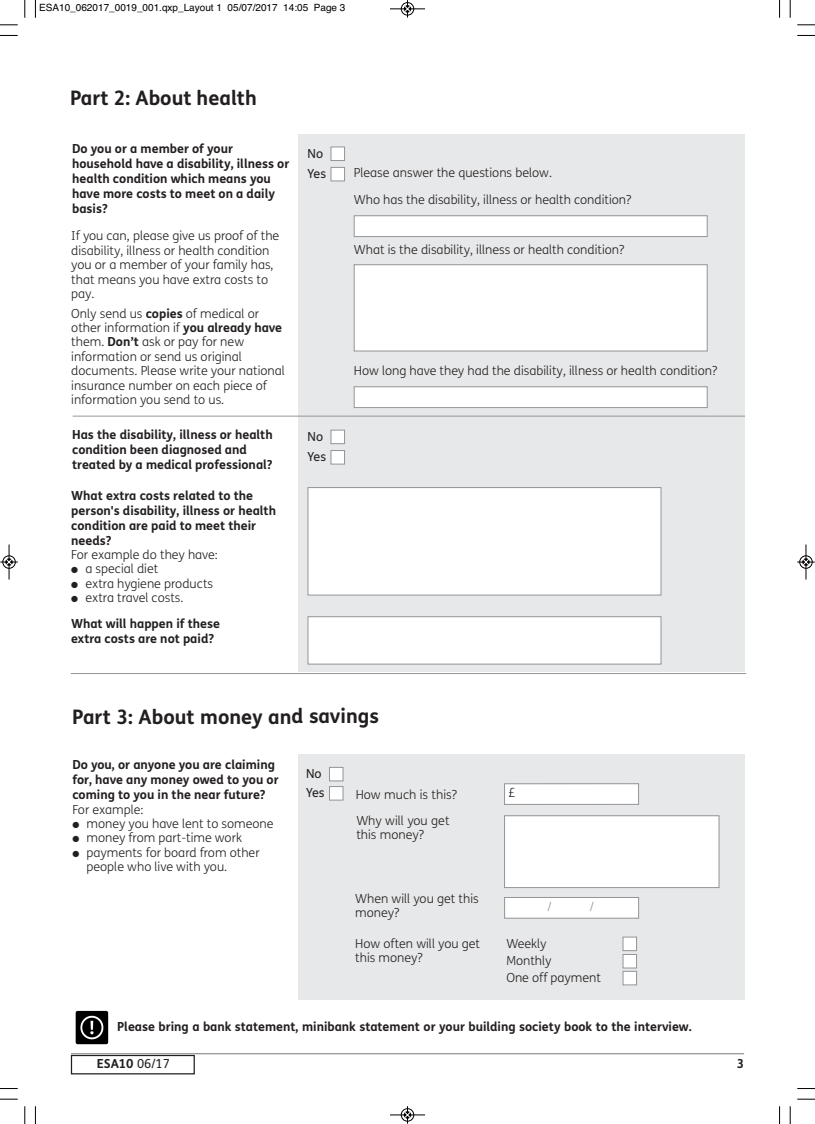
<style>
.page{position:relative;width:815px;height:1124px;background:#fff}
.page>*{position:absolute;margin:0;border:0;box-sizing:border-box;transform-origin:0 0}
.t1{font:700 20px "FS Me";color:#231f20}
.t2{font:300 12.5px/14.4px "FS Me";color:#231f20}
.t3{font:700 12.5px/15px "FS Me";color:#231f20}
.t4{font:12.5px "FS Me";color:#231f20}
.t5{font:300 12.5px "FS Me";color:#939598}
.t6{font:10px "Helvetica";color:#000}
.s1{font-weight:700}
.s2{font-weight:300}
.s3{font-weight:400}
</style>
<div class="page">
<div style="left:298px;top:134px;width:447px;height:538px;background:#e7e8e9"></div>
<div style="left:71px;top:1054px;width:124px;height:20px;border:1px solid #231f20"></div>
<div style="left:299px;top:754px;width:446px;height:245px;background:#e7e8e9"></div>
<div style="left:330px;top:786px;width:13px;height:13px;background:#fff"></div>
<div style="left:329px;top:786px;width:14px;height:14px;border:1px solid #939598"></div>
<div style="left:330px;top:767px;width:13px;height:13px;background:#fff"></div>
<div style="left:329px;top:767px;width:14px;height:14px;border:1px solid #939598"></div>
<div style="left:505px;top:783px;width:133px;height:21px;background:#fff"></div>
<div style="left:504px;top:783px;width:135px;height:21px;border:1px solid #939598"></div>
<div style="left:505px;top:816px;width:214px;height:71px;background:#fff"></div>
<div style="left:504px;top:815px;width:215px;height:72px;border:1px solid #939598"></div>
<hr style="left:71px;top:1052px;width:673px;height:2px;background:#939598">
<img style="left:75px;top:1010px;width:34px;height:34px">
<div style="left:505px;top:897px;width:133px;height:20px;background:#fff"></div>
<div style="left:504px;top:897px;width:135px;height:21px;border:1px solid #939598"></div>
<div style="left:623px;top:954px;width:13px;height:13px;background:#fff"></div>
<div style="left:623px;top:953px;width:14px;height:15px;border:1px solid #939598"></div>
<div style="left:623px;top:937px;width:13px;height:13px;background:#fff"></div>
<div style="left:623px;top:936px;width:14px;height:14px;border:1px solid #939598"></div>
<div style="left:623px;top:971px;width:13px;height:13px;background:#fff"></div>
<div style="left:623px;top:970px;width:14px;height:15px;border:1px solid #939598"></div>
<hr style="left:73px;top:416px;width:672px;height:1px;background:#939598">
<hr style="left:71px;top:673px;width:675px;height:1px;background:#939598">
<div style="left:331px;top:168px;width:13px;height:13px;background:#fff"></div>
<div style="left:331px;top:167px;width:14px;height:14px;border:1px solid #939598"></div>
<div style="left:331px;top:147px;width:13px;height:13px;background:#fff"></div>
<div style="left:331px;top:147px;width:14px;height:14px;border:1px solid #939598"></div>
<div style="left:354px;top:387px;width:353px;height:20px;background:#fff"></div>
<div style="left:354px;top:386px;width:354px;height:22px;border:1px solid #939598"></div>
<div style="left:354px;top:216px;width:353px;height:20px;background:#fff"></div>
<div style="left:354px;top:215px;width:354px;height:22px;border:1px solid #939598"></div>
<div style="left:354px;top:265px;width:353px;height:85px;background:#fff"></div>
<div style="left:354px;top:264px;width:354px;height:87px;border:1px solid #939598"></div>
<div style="left:331px;top:451px;width:13px;height:12px;background:#fff"></div>
<div style="left:331px;top:450px;width:14px;height:14px;border:1px solid #939598"></div>
<div style="left:331px;top:430px;width:13px;height:13px;background:#fff"></div>
<div style="left:331px;top:430px;width:14px;height:14px;border:1px solid #939598"></div>
<div style="left:308px;top:488px;width:353px;height:106px;background:#fff"></div>
<div style="left:308px;top:487px;width:353px;height:108px;border:1px solid #939598"></div>
<div style="left:308px;top:617px;width:353px;height:46px;background:#fff"></div>
<div style="left:308px;top:616px;width:353px;height:48px;border:1px solid #939598"></div>
<svg style="left:35px;top:0;width:1px;height:18px"></svg>
<svg style="left:0;top:35px;width:18px;height:1px"></svg>
<svg style="left:779px;top:0;width:1px;height:18px"></svg>
<svg style="left:797px;top:35px;width:18px;height:1px"></svg>
<svg style="left:35px;top:1106px;width:1px;height:17px"></svg>
<svg style="left:0;top:1088px;width:18px;height:1px"></svg>
<svg style="left:779px;top:1106px;width:1px;height:17px"></svg>
<svg style="left:797px;top:1088px;width:18px;height:1px"></svg>
<svg style="left:24px;top:0;width:2px;height:18px"></svg>
<svg style="left:0;top:24px;width:18px;height:2px"></svg>
<svg style="left:790px;top:0;width:1px;height:18px"></svg>
<svg style="left:797px;top:24px;width:18px;height:2px"></svg>
<svg style="left:24px;top:1106px;width:2px;height:17px"></svg>
<svg style="left:0;top:1098px;width:18px;height:1px"></svg>
<svg style="left:790px;top:1106px;width:1px;height:17px"></svg>
<svg style="left:797px;top:1098px;width:18px;height:1px"></svg>
<div style="left:401px;top:2px;width:13px;height:14px;border:1px solid #fff;border-radius:50%"></div>
<hr style="left:390px;top:9px;width:35px;height:1px;background:#000">
<div style="left:401px;top:2px;width:13px;height:13px;border:1px solid #000;border-radius:50%"></div>
<svg style="left:404px;top:0;width:7px;height:18px"></svg>
<hr style="left:390px;top:1114px;width:35px;height:1px;background:#000">
<div style="left:401px;top:1108px;width:13px;height:13px;border:1px solid #000;border-radius:50%"></div>
<svg style="left:404px;top:1106px;width:7px;height:17px"></svg>
<div style="left:2px;top:555px;width:14px;height:13px;border:1px solid #fff;border-radius:50%"></div>
<hr style="left:9px;top:544px;width:1px;height:35px;background:#000">
<div style="left:3px;top:555px;width:12px;height:13px;border:1px solid #000;border-radius:50%"></div>
<svg style="left:0;top:558px;width:18px;height:7px"></svg>
<div style="left:799px;top:555px;width:14px;height:13px;border:1px solid #fff;border-radius:50%"></div>
<hr style="left:806px;top:544px;width:1px;height:35px;background:#000">
<div style="left:800px;top:555px;width:12px;height:13px;border:1px solid #000;border-radius:50%"></div>
<svg style="left:797px;top:558px;width:18px;height:7px"></svg>
<p class="t6" style="left:39px;top:2px;width:308px">ESA10_062017_0019_001.qxp_Layout 1 05/07/2017 14:05 Page 3</p>
<h1 class="t1" style="left:70px;top:90px;width:188px">Part 2: About health</h1>
<p class="t3" style="left:72px;top:142px;width:219px">Do you or a member of your household have a disability, illness or health condition which means you have more costs to meet on a daily basis?</p>
<p class="t2" style="left:71px;top:230px;width:210px">If you can, please give us proof of the disability, illness or health condition you or a member of your family has, that means you have extra costs to pay.</p>
<p class="t2" style="left:71px;top:307px;width:215px">Only send us <span class="s1">copies</span> of medical or other information if <span class="s1">you already have </span>them. <span class="s1">Don’t</span> ask or pay for new information or send us original documents. Please write your national insurance number on each piece of information you send to us.</p>
<p class="t3" style="left:72px;top:428px;width:202px">Has the disability, illness or health condition been diagnosed and treated by a medical professional?</p>
<p class="t3" style="left:71px;top:489px;width:206px">What extra costs related to the person's disability, illness or health condition are paid to meet their needs?</p>
<p class="t2" style="left:71px;top:548px;width:148px">For example do they have:</p>
<p class="t2" style="left:71px;top:563px;width:89px">● a special diet</p>
<p class="t2" style="left:71px;top:577px;width:143px">● extra hygiene products</p>
<p class="t3" style="left:71px;top:586px;width:151px;line-height:25.9px">● <span class="s2">extra travel costs.<br></span>What will happen if these</p>
<p class="t3" style="left:71px;top:632px;width:145px">extra costs are not paid?</p>
<p class="t4" style="left:308px;top:149px;width:17px">No</p>
<p class="t4" style="left:308px;top:168px;width:20px">Yes</p>
<p class="t4" style="left:308px;top:432px;width:17px">No</p>
<p class="t4" style="left:308px;top:451px;width:20px">Yes</p>
<p class="t2" style="left:354px;top:160px;width:279px;line-height:26.9px">Please answer the questions below.<br>Who has the disability, illness or health condition?</p>
<p class="t2" style="left:354px;top:244px;width:272px">What is the disability, illness or health condition?</p>
<p class="t2" style="left:354px;top:364px;width:365px">How long have they had the disability, illness or health condition?</p>
<h1 class="t1" style="left:72px;top:709px;width:308px">Part 3: About money and savings</h1>
<p class="t3" style="left:72px;top:758px;width:208px">Do you, or anyone you are claiming for, have any money owed to you or coming to you in the near future?</p>
<p class="t2" style="left:72px;top:803px;width:73px">For example:</p>
<p class="t2" style="left:72px;top:817px;width:203px">● money you have lent to someone</p>
<p class="t2" style="left:72px;top:831px;width:171px">● money from part-time work</p>
<p class="t2" style="left:86px;top:846px;width:175px;text-indent:-14px">● payments for board from other people who live with you.</p>
<p class="t4" style="left:306px;top:769px;width:17px">No</p>
<p class="t4" style="left:306px;top:787px;width:20px">Yes</p>
<p class="t2" style="left:356px;top:789px;width:103px">How much is this?</p>
<p class="t2" style="left:508px;top:786px;width:9px">£</p>
<p class="t2" style="left:356px;top:814px;width:95px">Why will you get this money?</p>
<p class="t2" style="left:355px;top:892px;width:125px">When will you get this money?</p>
<p class="t5" style="left:547px;top:901px;width:6px">/</p>
<p class="t5" style="left:590px;top:901px;width:6px">/</p>
<p class="t2" style="left:355px;top:937px;width:126px">How often will you get this money?</p>
<p class="t2" style="left:506px;top:937px;width:42px">Weekly</p>
<p class="t2" style="left:506px;top:971px;width:96px">One off payment</p>
<p class="t2" style="left:506px;top:954px;width:47px">Monthly</p>
<p class="t3" style="left:117px;top:1019px;width:576px">Please bring a bank statement, minibank statement or your building society book to the interview.</p>
<p class="t3" style="left:97px;top:1056px;width:74px">ESA10 <span class="s3">06/17</span></p>
<p class="t3" style="left:737px;top:1056px;width:9px">3</p>
</div>
